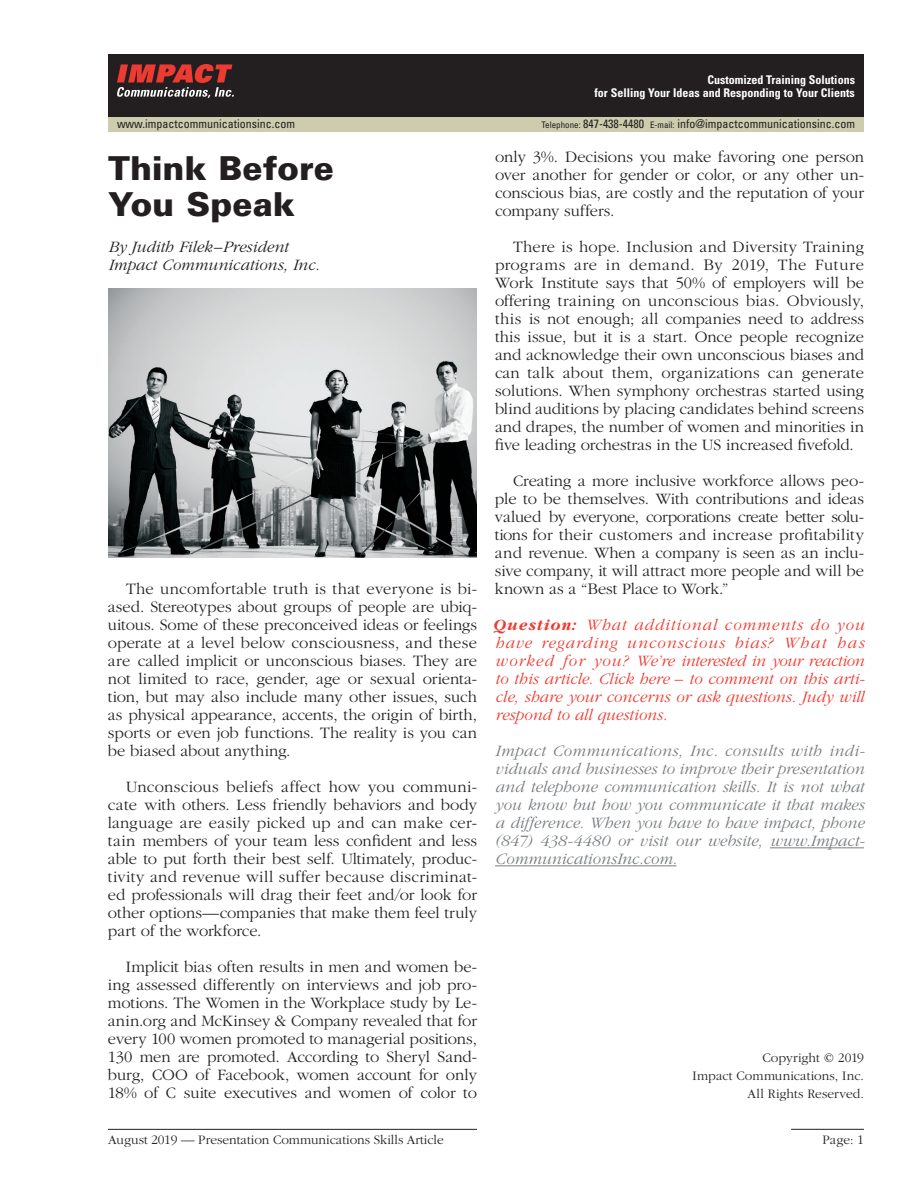
<style>
.page{position:relative;width:918px;height:1188px;background:#fff}
.page>*{position:absolute;margin:0;border:0;box-sizing:border-box;transform-origin:0 0}
.t1{font:900 33px/36px "Univers";color:#231f20}
.t2{font:300 16.5px/18px "Garamond";letter-spacing:-.005em;color:#231f20;text-align:justify}
.t3{font:italic 300 16.5px/18px "Garamond";letter-spacing:-.005em;color:#797d80;text-align:justify}
.t4{font:italic 300 16.5px/18px "Garamond";color:#ee3b32;text-align:justify}
.t5{font:italic 300 16.5px/18px "Garamond";letter-spacing:-.005em;color:#231f20}
.t6{font:300 13.5px/18px "Garamond";color:#231f20;text-align:right}
.t7{font:condensed 12px "Univers";color:#231f20}
.t8{font:700 condensed 12px/13.5px "Univers";color:#fff;text-align:right}
.s1{font-size:9px}
.s2{font-weight:700}
</style>
<div class="page">
<hr style="left:791px;top:1129px;width:73px;height:1px;background:#231f20">
<div style="left:108px;top:54px;width:756px;height:63px;background:#231f20"></div>
<svg style="left:117px;top:64px;width:117px;height:34px"></svg>
<div style="left:108px;top:117px;width:756px;height:15px;background:#cdccad"></div>
<hr style="left:108px;top:1129px;width:369px;height:1px;background:#231f20">
<hr style="left:770px;top:847px;width:94px;height:1px;background:#797d80">
<hr style="left:495px;top:865px;width:181px;height:1px;background:#797d80">
<img style="left:108px;top:288px;width:369px;height:270px">
<p class="t8" style="left:594px;top:72px;width:262px">Customized Training Solutions<br>for Selling Your Ideas and Responding to Your Clients</p>
<p class="t7" style="left:117px;top:116px;width:180px">www.impactcommunicationsinc.com</p>
<p class="t7" style="left:542px;top:116px;width:315px"><span class="s1">Telephone:</span> 847-438-4480 <span class="s1">E-mail:</span> info@impactcommunicationsinc.com</p>
<h1 class="t1" style="left:108px;top:150px;width:228px">Think Before<br>You Speak</h1>
<p class="t5" style="left:108px;top:238px;width:213px">By Judith Filek –President<br>Impact Communications, Inc.</p>
<p class="t2" style="left:108px;top:580px;width:371px;text-indent:18px">The uncomfortable truth is that everyone is bi&shy;ased. Stereotypes about groups of people are ubiq&shy;uitous. Some of these preconceived ideas or feelings operate at a level below consciousness, and these are called implicit or unconscious biases. They are not limited to race, gender, age or sexual orienta&shy;tion, but may also include many other issues, such as physical appearance, accents, the origin of birth, sports or even job functions. The reality is you can be biased about anything.</p>
<p class="t2" style="left:108px;top:778px;width:371px;text-indent:18px">Unconscious beliefs affect how you communi&shy;cate with others. Less friendly behaviors and body language are easily picked up and can make cer&shy;tain members of your team less confident and less able to put forth their best self. Ultimately, produc&shy;tivity and revenue will suffer because discriminat&shy;ed professionals will drag their feet and/or look for other options—companies that make them feel truly part of the workforce.</p>
<p class="t2" style="left:108px;top:958px;width:371px;text-indent:18px">Implicit bias often results in men and women be&shy;ing assessed differently on interviews and job pro&shy;motions. The Women in the Workplace study by Le&shy;anin.org and McKinsey &amp; Company revealed that for every 100 women promoted to managerial positions, 130 men are promoted. According to Sheryl Sand&shy;burg, COO of Facebook, women account for only 18% of C suite executives and women of color to</p>
<p class="t6" style="left:108px;top:1131px;width:337px">August 2019 — Presentation Communications Skills Article</p>
<p class="t2" style="left:495px;top:148px;width:371px">only 3%. Decisions you make favoring one person over another for gender or color, or any other un&shy;conscious bias, are costly and the reputation of your company suffers.</p>
<p class="t2" style="left:495px;top:238px;width:371px;text-indent:18px">There is hope. Inclusion and Diversity Training programs are in demand. By 2019, The Future Work Institute says that 50% of employers will be offering training on unconscious bias. Obviously, this is not enough; all companies need to address this issue, but it is a start. Once people recognize and acknowledge their own unconscious biases and can talk about them, organizations can generate solutions. When symphony orchestras started using blind auditions by placing candidates behind screens and drapes, the number of women and minorities in five leading orchestras in the US increased fivefold.</p>
<p class="t2" style="left:495px;top:472px;width:371px;text-indent:18px">Creating a more inclusive workforce allows peo&shy;ple to be themselves. With contributions and ideas valued by everyone, corporations create better solu&shy;tions for their customers and increase profitability and revenue. When a company is seen as an inclu&shy;sive company, it will attract more people and will be known as a “Best Place to Work.”</p>
<p class="t4" style="left:495px;top:616px;width:371px"><span class="s2">Question:</span> What additional comments do you have regarding unconscious bias? What has worked for you? We’re interested in your reaction to this article. Click here – to comment on this arti&shy;cle, share your concerns or ask questions. Judy will respond to all questions.</p>
<p class="t3" style="left:495px;top:742px;width:371px">Impact Communications, Inc. consults with indi&shy;viduals and businesses to improve their presentation and telephone communication skills. It is not what you know but how you communicate it that makes a difference. When you have to have impact, phone (847) 438-4480 or visit our website, www.Impact-CommunicationsInc.com.</p>
<p class="t6" style="left:693px;top:1049px;width:173px">Copyright © 2019<br>Impact Communications, Inc.<br>All Rights Reserved.</p>
<p class="t6" style="left:822px;top:1131px;width:43px">Page: 1</p>
</div>
